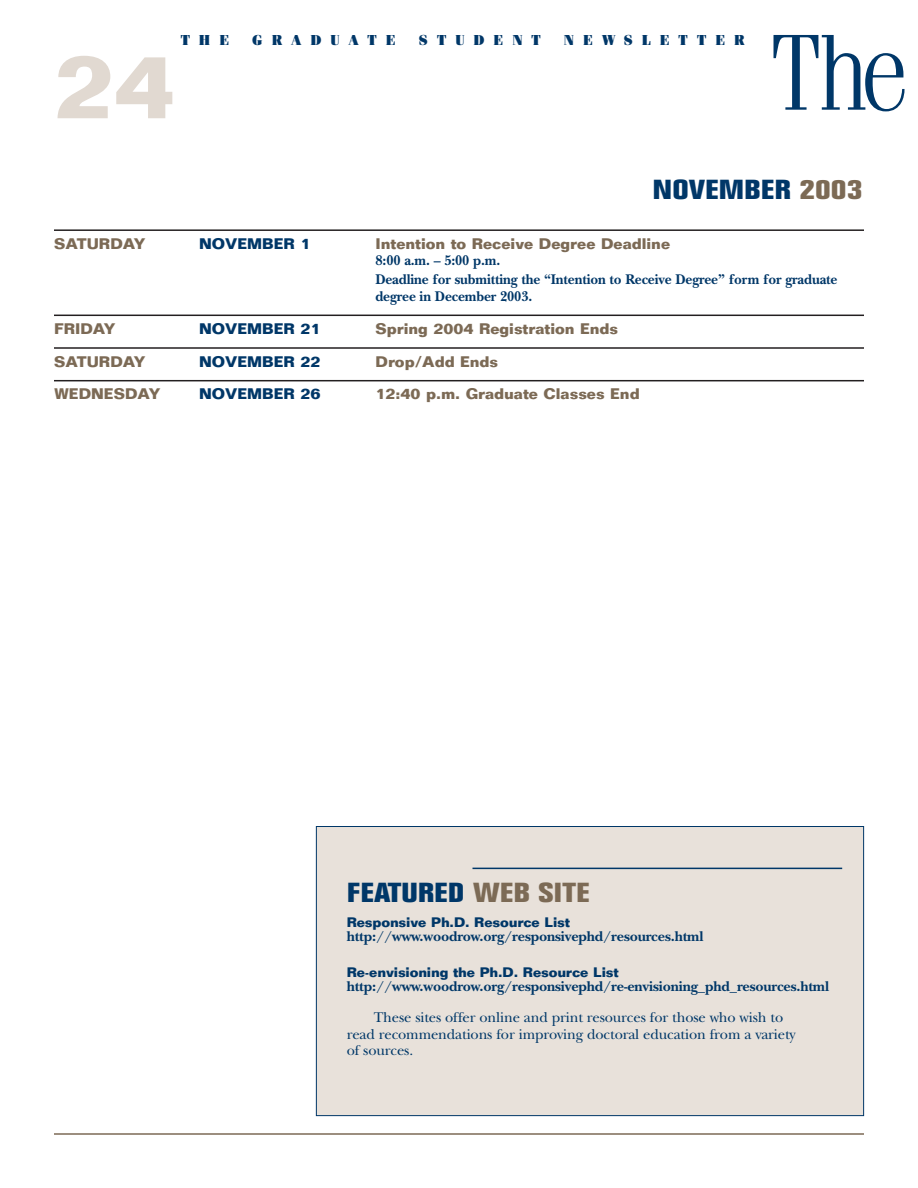
<style>
.page{position:relative;width:918px;height:1188px;background:#fff}
.page>*{position:absolute;margin:0;border:0;box-sizing:border-box;transform-origin:0 0}
.t1{font:300 108px "Fenice";color:#003768}
.t2{font:700 90px "Folio";color:#e1d9d1}
.t3{font:700 condensed 27px "Folio";color:#003768;scale:1.37 1}
.t4{font:700 15px "Folio";color:#7c6a55}
.t5{font:700 15px "Folio";color:#003768}
.t6{font:15px "Fenice Ultra DTC";letter-spacing:.6em;color:#003768}
.t7{font:14.7px/16.5px "New Baskerville";letter-spacing:-.01em;color:#003768}
.t8{font:700 14.7px "New Baskerville";letter-spacing:-.01em;color:#003768}
.t9{font:700 14.7px/19px "New Baskerville";letter-spacing:-.01em;color:#003768;scale:.95 1}
.t10{font:700 13.5px "Folio";letter-spacing:-.01em;color:#003768}
.s1{color:#7c6a55}
</style>
<div class="page">
<hr style="left:54px;top:1133px;width:810px;height:2px;background:#7c6a55">
<hr style="left:54px;top:229px;width:810px;height:2px;background:#231f20">
<hr style="left:54px;top:315px;width:810px;height:1px;background:#231f20">
<hr style="left:54px;top:347px;width:810px;height:2px;background:#231f20">
<hr style="left:54px;top:380px;width:810px;height:1px;background:#231f20">
<div style="left:316px;top:827px;width:548px;height:289px;background:#e8e1da"></div>
<div style="left:316px;top:826px;width:548px;height:290px;border:1px solid #003768"></div>
<hr style="left:472px;top:868px;width:370px;height:1px;background:#003768">
<h2 class="t2" style="left:54px;top:54px;width:122px">24</h2>
<p class="t6" style="left:181px;top:34px;width:50px">THE</p>
<p class="t6" style="left:252px;top:34px;width:145px">GRADUATE</p>
<p class="t6" style="left:419px;top:34px;width:123px">STUDENT</p>
<p class="t6" style="left:564px;top:34px;width:183px">NEWSLETTER</p>
<h1 class="t1" style="left:770px;top:35px;width:141px">The</h1>
<h3 class="t3" style="left:653px;top:179px;width:155px">NOVEMBER <span class="s1">2003</span></h3>
<p class="t4" style="left:54px;top:238px;width:93px">SATURDAY</p>
<p class="t5" style="left:199px;top:238px;width:113px">NOVEMBER 1</p>
<p class="t4" style="left:376px;top:238px;width:296px">Intention to Receive Degree Deadline</p>
<p class="t9" style="left:375px;top:253px;width:488px">8:00 a.m. – 5:00 p.m.<br>Deadline for submitting the “Intention to Receive Degree” form for graduate</p>
<p class="t9" style="left:375px;top:289px;width:167px">degree in December 2003.</p>
<p class="t4" style="left:54px;top:323px;width:63px">FRIDAY</p>
<p class="t5" style="left:199px;top:323px;width:123px">NOVEMBER 21</p>
<p class="t4" style="left:376px;top:323px;width:244px">Spring 2004 Registration Ends</p>
<p class="t4" style="left:54px;top:356px;width:93px">SATURDAY</p>
<p class="t5" style="left:199px;top:356px;width:123px">NOVEMBER 22</p>
<p class="t4" style="left:376px;top:356px;width:124px">Drop/Add Ends</p>
<p class="t4" style="left:54px;top:389px;width:108px">WEDNESDAY</p>
<p class="t5" style="left:199px;top:389px;width:123px">NOVEMBER 26</p>
<p class="t4" style="left:376px;top:389px;width:266px">12:40 p.m. Graduate Classes End</p>
<h3 class="t3" style="left:347px;top:883px;width:179px">FEATURED <span class="s1">WEB SITE</span></h3>
<p class="t10" style="left:347px;top:917px;width:225px">Responsive Ph.D. Resource List</p>
<p class="t8" style="left:347px;top:931px;width:358px">http://www.woodrow.org/responsivephd/resources.html</p>
<p class="t10" style="left:347px;top:968px;width:273px">Re-envisioning the Ph.D. Resource List</p>
<p class="t8" style="left:347px;top:982px;width:484px">http://www.woodrow.org/responsivephd/re-envisioning_phd_resources.html</p>
<p class="t7" style="left:347px;top:1011px;width:450px;text-indent:27px">These sites offer online and print resources for those who wish to read recommendations for improving doctoral education from a variety of sources.</p>
</div>
